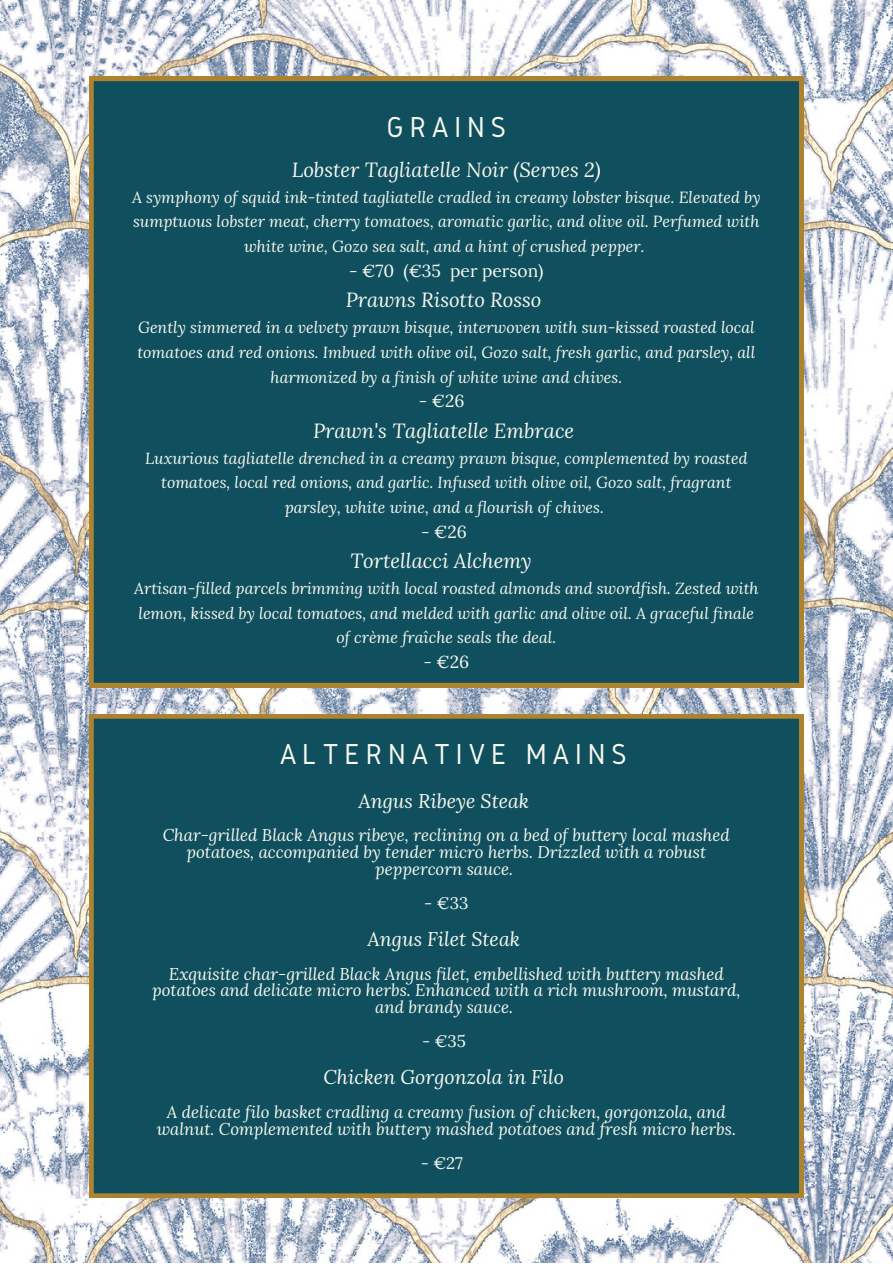
<style>
.page{position:relative;width:893px;height:1264px;background:#fff}
.page>*{position:absolute;margin:0;border:0;box-sizing:border-box;transform-origin:0 0}
.t1{font:30px "Gidole";letter-spacing:.2em;color:#f8f9f0}
.t2{font:italic 20.25px "Lora";color:#f8f9f0}
.t3{font:italic 19.65px "Lora";color:#f8f9f0}
.t4{font:17.4px "Lora";color:#f8f9f0}
.t5{font:italic 16.8px/16.8px "Lora";color:#f8f9f0;text-align:center}
.t6{font:16.8px "Lora";color:#f8f9f0}
.t7{font:italic 15.9px/24.8px "Lora";color:#f8f9f0;text-align:center}
</style>
<div class="page">
<img style="left:0;top:0;width:892px;height:1262px">
<div style="left:89px;top:77px;width:714px;height:610px;background:#104f5e"></div>
<div style="left:89px;top:714px;width:714px;height:483px;background:#104f5e"></div>
<p class="t1" style="left:386px;top:111px;width:121px">GRAINS</p>
<p class="t2" style="left:292px;top:156px;width:311px">Lobster Tagliatelle Noir (Serves 2)</p>
<p class="t7" style="left:132px;top:184px;width:630px">A symphony of squid ink-tinted tagliatelle cradled in creamy lobster bisque. Elevated by sumptuous lobster meat, cherry tomatoes, aromatic garlic, and olive oil. Perfumed with white wine, Gozo sea salt, and a hint of crushed pepper.</p>
<p class="t4" style="left:349px;top:259px;width:196px">- €70 (€35 per person)</p>
<p class="t2" style="left:346px;top:286px;width:197px">Prawns Risotto Rosso</p>
<p class="t7" style="left:137px;top:314px;width:619px">Gently simmered in a velvety prawn bisque, interwoven with sun-kissed roasted local tomatoes and red onions. Imbued with olive oil, Gozo salt, fresh garlic, and parsley, all harmonized by a finish of white wine and chives.</p>
<p class="t4" style="left:419px;top:390px;width:47px">- €26</p>
<p class="t2" style="left:313px;top:417px;width:263px">Prawn's Tagliatelle Embrace</p>
<p class="t7" style="left:145px;top:445px;width:604px">Luxurious tagliatelle drenched in a creamy prawn bisque, complemented by roasted tomatoes, local red onions, and garlic. Infused with olive oil, Gozo salt, fragrant parsley, white wine, and a flourish of chives.</p>
<p class="t4" style="left:421px;top:520px;width:47px">- €26</p>
<p class="t2" style="left:350px;top:547px;width:183px">Tortellacci Alchemy</p>
<p class="t7" style="left:134px;top:575px;width:626px">Artisan-filled parcels brimming with local roasted almonds and swordfish. Zested with lemon, kissed by local tomatoes, and melded with garlic and olive oil. A graceful finale of crème fraîche seals the deal.</p>
<p class="t4" style="left:423px;top:650px;width:47px">- €26</p>
<p class="t1" style="left:280px;top:737px;width:348px">ALTERNATIVE MAINS</p>
<p class="t3" style="left:358px;top:787px;width:172px">Angus Ribeye Steak</p>
<p class="t5" style="left:163px;top:826px;width:568px">Char-grilled Black Angus ribeye, reclining on a bed of buttery local mashed potatoes, accompanied by tender micro herbs. Drizzled with a robust peppercorn sauce.</p>
<p class="t6" style="left:424px;top:891px;width:46px">- €33</p>
<p class="t3" style="left:367px;top:925px;width:154px">Angus Filet Steak</p>
<p class="t5" style="left:152px;top:964px;width:589px">Exquisite char-grilled Black Angus filet, embellished with buttery mashed potatoes and delicate micro herbs. Enhanced with a rich mushroom, mustard, and brandy sauce.</p>
<p class="t6" style="left:422px;top:1030px;width:45px">- €35</p>
<p class="t3" style="left:323px;top:1063px;width:242px">Chicken Gorgonzola in Filo</p>
<p class="t5" style="left:157px;top:1103px;width:580px">A delicate filo basket cradling a creamy fusion of chicken, gorgonzola, and walnut. Complemented with buttery mashed potatoes and fresh micro herbs.</p>
<p class="t6" style="left:421px;top:1151px;width:44px">- €27</p>
</div>
